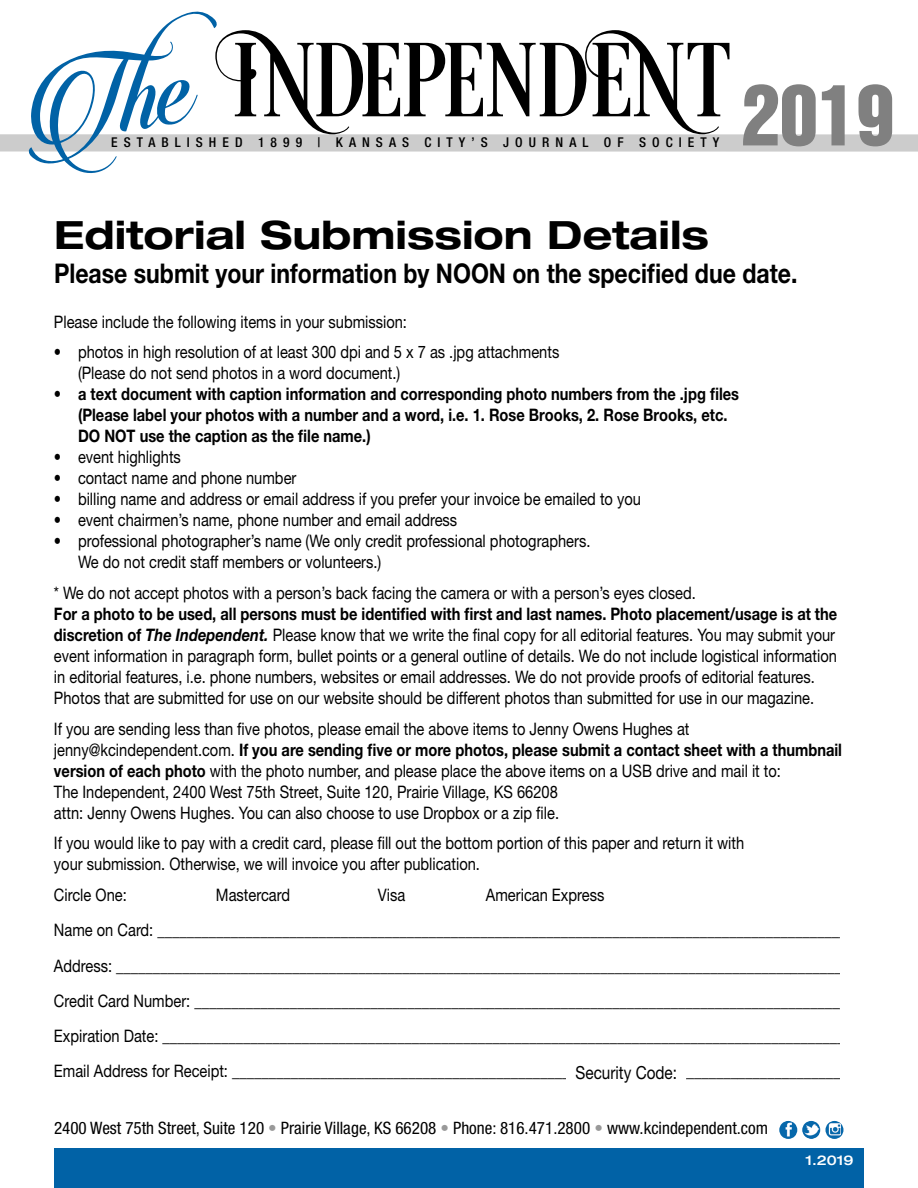
<style>
.page{position:relative;width:918px;height:1188px;background:#fff}
.page>*{position:absolute;margin:0;border:0;box-sizing:border-box;transform-origin:0 0}
.t1{font:76.5px "Helvetica Inserat LT Std";color:#808080}
.t2{font:700 expanded 39px "Helvetica Neue LT Std";color:#000}
.t3{font:700 27.15px "Helvetica Neue LT Std";color:#000;scale:.85 1}
.t4{font:18px "Helvetica Neue LT Std";color:#000;scale:.85 1}
.t5{font:17.25px/21px "Helvetica Neue LT Std";color:#000;scale:.85 1}
.t6{font:700 17.25px/21px "Helvetica Neue LT Std";color:#000;scale:.85 1}
.t7{font:condensed 17.1px "Helvetica Neue LT Std";color:#000}
.t8{font:500 condensed 13.5px "Helvetica Neue LT Std";letter-spacing:.45em;color:#000}
.t9{font:500 expanded 13.5px "Helvetica Neue LT Std";color:#fff}
.s1{font-weight:400}
.s2{font-weight:700}
.s3{font-weight:700;font-style:italic}
.s4{color:#999}
</style>
<div class="page">
<div style="left:0;top:134px;width:918px;height:18px;background:#ccc"></div>
<svg style="left:27px;top:11px;width:191px;height:162px"></svg>
<svg style="left:215px;top:30px;width:514px;height:104px"></svg>
<svg style="left:235px;top:43px;width:21px;height:73px"></svg>
<svg style="left:585px;top:30px;width:134px;height:104px"></svg>
<div style="left:54px;top:1149px;width:810px;height:39px;background:#0162a6"></div>
<img style="left:779px;top:1121px;width:18px;height:18px">
<img style="left:802px;top:1121px;width:18px;height:18px">
<img style="left:825px;top:1121px;width:16px;height:18px">
<svg style="left:841px;top:1124px;width:2px;height:12px"></svg>
<p class="t8" style="left:111px;top:135px;width:610px">ESTABLISHED 1899 | KANSAS CITY’S JOURNAL OF SOCIETY</p>
<p class="t1" style="left:741px;top:74px;width:155px">2019</p>
<p class="t2" style="left:54px;top:213px;width:657px">Editorial Submission Details</p>
<p class="t3" style="left:54px;top:264px;width:876px">Please submit your information by NOON on the specified due date.</p>
<p class="t5" style="left:54px;top:313px;width:417px">Please include the following items in your submission:</p>
<p class="t5" style="left:78px;top:344px;width:568px;text-indent:-24px">• photos in high resolution of at least 300 dpi and 5 x 7 as .jpg attachments (Please do not send photos in a word document.)</p>
<p class="t6" style="left:78px;top:386px;width:779px;text-indent:-24px"><span class="s1">•</span> a text document with caption information and corresponding photo numbers from the .jpg files (Please label your photos with a number and a word, i.e. 1. Rose Brooks, 2. Rose Brooks, etc.<br>DO NOT use the caption as the file name.)</p>
<p class="t5" style="left:54px;top:449px;width:151px">• event highlights</p>
<p class="t5" style="left:54px;top:470px;width:287px">• contact name and phone number</p>
<p class="t5" style="left:54px;top:491px;width:692px">• billing name and address or email address if you prefer your invoice be emailed to you</p>
<p class="t5" style="left:54px;top:512px;width:476px">• event chairmen’s name, phone number and email address</p>
<p class="t5" style="left:78px;top:533px;width:604px;text-indent:-24px">• professional photographer’s name (We only credit professional photographers.<br>We do not credit staff members or volunteers.)</p>
<p class="t5" style="left:54px;top:584px;width:923px">* We do not accept photos with a person’s back facing the camera or with a person’s eyes closed.<br><span class="s2">For a photo to be used, all persons must be identified with first and last names. Photo placement/usage is at the discretion of</span> <span class="s3">The Independent.</span> Please know that we write the final copy for all editorial features. You may submit your event information in paragraph form, bullet points or a general outline of details. We do not include logistical information in editorial features, i.e. phone numbers, websites or email addresses. We do not provide proofs of editorial features.<br>Photos that are submitted for use on our website should be different photos than submitted for use in our magazine.</p>
<p class="t5" style="left:54px;top:720px;width:929px">If you are sending less than five photos, please email the above items to Jenny Owens Hughes at jenny@kcindependent.com. <span class="s2">If you are sending five or more photos, please submit a contact sheet with a thumbnail version of each photo</span> with the photo number, and please place the above items on a USB drive and mail it to:<br>The Independent, 2400 West 75th Street, Suite 120, Prairie Village, KS 66208<br>attn: Jenny Owens Hughes. You can also choose to use Dropbox or a zip file.</p>
<p class="t5" style="left:54px;top:835px;width:814px">If you would like to pay with a credit card, please fill out the bottom portion of this paper and return it with your submission. Otherwise, we will invoice you after publication.</p>
<p class="t5" style="left:54px;top:887px;width:87px">Circle One:</p>
<p class="t5" style="left:216px;top:887px;width:89px">Mastercard</p>
<p class="t5" style="left:378px;top:887px;width:34px">Visa</p>
<p class="t5" style="left:486px;top:887px;width:141px">American Express</p>
<p class="t5" style="left:54px;top:922px;width:943px">Name on Card: _______________________________________________________________________________________________</p>
<p class="t5" style="left:54px;top:957px;width:937px">Address: ____________________________________________________________________________________________________</p>
<p class="t5" style="left:54px;top:992px;width:934px">Credit Card Number: _________________________________________________________________________________________</p>
<p class="t5" style="left:54px;top:1028px;width:931px">Expiration Date: _____________________________________________________________________________________________</p>
<p class="t5" style="left:54px;top:1063px;width:936px">Email Address for Receipt: ____________________________________________________________________________________</p>
<p class="t4" style="left:576px;top:1066px;width:121px">Security Code:</p>
<p class="t7" style="left:54px;top:1122px;width:716px">2400 West 75th Street, Suite 120 <span class="s4">•</span> Prairie Village, KS 66208 <span class="s4">•</span> Phone: 816.471.2800 <span class="s4">•</span> www.kcindependent.com</p>
<p class="t9" style="left:805px;top:1153px;width:50px">1.2019</p>
</div>
